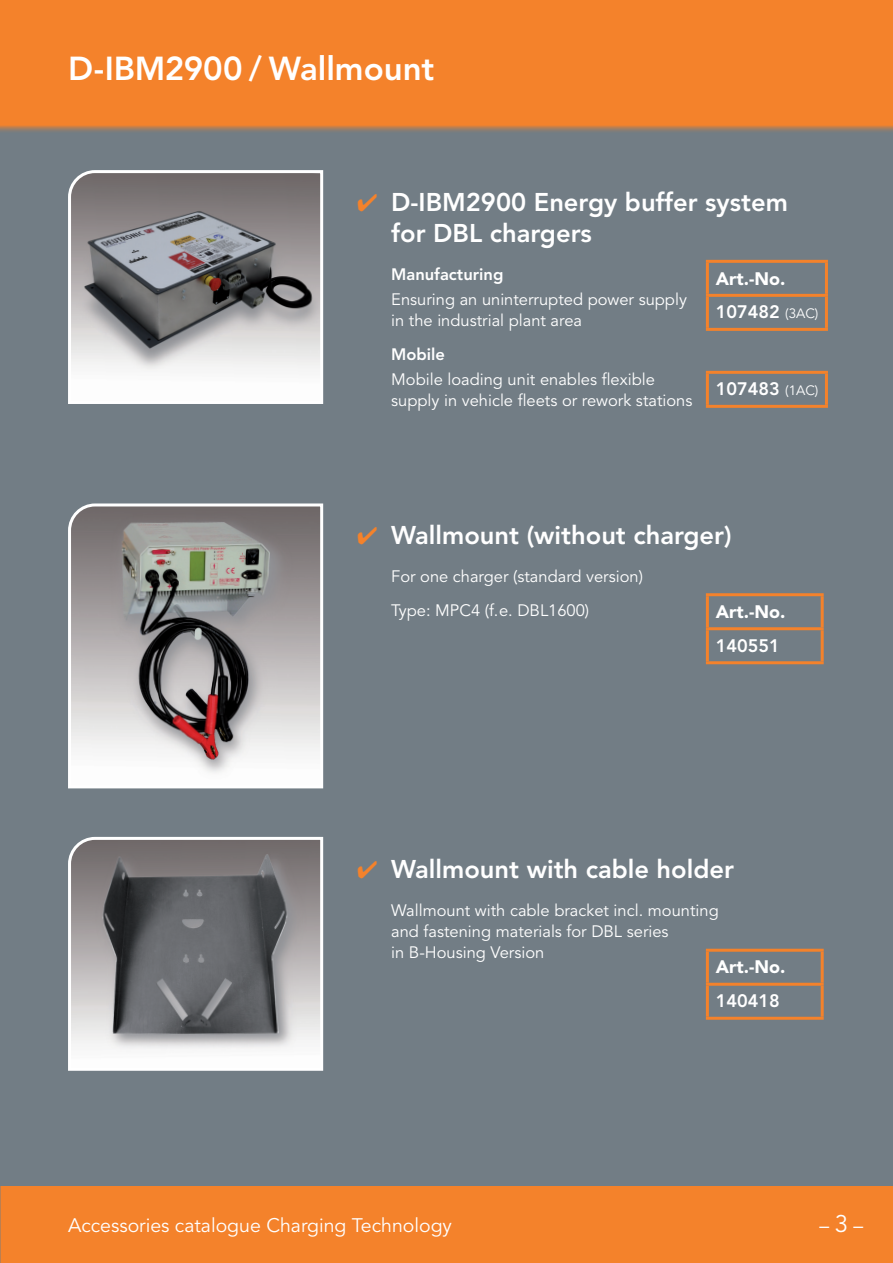
<style>
.page{position:relative;width:893px;height:1263px;background:#727d85}
.page>*{position:absolute;margin:0;border:0;box-sizing:border-box;transform-origin:0 0}
.Vorabtext{font:800 33px "Avenir LT Std";color:#fff}
.t1{font:800 25.5px/30.6px "Avenir LT Std";color:#fff}
.t2{font:19.5px "Avenir LT Std";color:#fff}
.t3{font:800 18px "Avenir LT Std";color:#fff}
.t4{font:900 18px "Avenir LT Std";color:#fff}
.Grundschrift{font:16.5px/21px "Avenir LT Std";color:#fff}
.Grundschrift-2{font:800 16.5px "Avenir LT Std";color:#fff}
.s1{color:#f4822b}
.s2{font-weight:400;font-size:13.5px}
.s3{font-size:24px}
</style>
<div class="page">
<div style="left:0;top:1186px;width:893px;height:77px;background:#f4822b"></div>
<div style="left:0;top:0;width:893px;height:134px;background:#f4822b"></div>
<svg style="left:68px;top:503px;width:256px;height:286px;background:#aaa6a5"></svg>
<svg style="left:68px;top:170px;width:256px;height:234px;background:#a5a3a4"></svg>
<svg style="left:68px;top:836px;width:256px;height:235px;background:#8e8d8f"></svg>
<hr style="left:706px;top:593px;width:118px;height:3px;background:#f4822b">
<hr style="left:706px;top:596px;width:3px;height:31px;background:#f4822b">
<hr style="left:821px;top:596px;width:3px;height:31px;background:#f4822b">
<hr style="left:706px;top:627px;width:118px;height:3px;background:#f4822b">
<hr style="left:706px;top:630px;width:3px;height:31px;background:#f4822b">
<hr style="left:821px;top:630px;width:3px;height:31px;background:#f4822b">
<hr style="left:706px;top:661px;width:118px;height:3px;background:#f4822b">
<hr style="left:706px;top:260px;width:122px;height:3px;background:#f4822b">
<hr style="left:706px;top:263px;width:3px;height:31px;background:#f4822b">
<hr style="left:825px;top:263px;width:3px;height:31px;background:#f4822b">
<hr style="left:706px;top:294px;width:122px;height:3px;background:#f4822b">
<hr style="left:706px;top:297px;width:3px;height:31px;background:#f4822b">
<hr style="left:825px;top:297px;width:3px;height:31px;background:#f4822b">
<hr style="left:706px;top:328px;width:122px;height:3px;background:#f4822b">
<hr style="left:706px;top:371px;width:122px;height:3px;background:#f4822b">
<hr style="left:706px;top:374px;width:3px;height:31px;background:#f4822b">
<hr style="left:825px;top:374px;width:3px;height:31px;background:#f4822b">
<hr style="left:706px;top:405px;width:122px;height:3px;background:#f4822b">
<hr style="left:706px;top:949px;width:118px;height:3px;background:#f4822b">
<hr style="left:706px;top:952px;width:3px;height:31px;background:#f4822b">
<hr style="left:821px;top:952px;width:3px;height:31px;background:#f4822b">
<hr style="left:706px;top:983px;width:118px;height:3px;background:#f4822b">
<hr style="left:706px;top:986px;width:3px;height:31px;background:#f4822b">
<hr style="left:821px;top:986px;width:3px;height:31px;background:#f4822b">
<hr style="left:706px;top:1017px;width:118px;height:3px;background:#f4822b">
<p class="Vorabtext" style="left:68px;top:49px;width:368px">D-IBM2900 / Wallmount</p>
<h1 class="Vorabtext" style="left:68px;top:49px;width:179px">Ladewagen</h1>
<p class="t1" style="left:391px;top:187px;width:398px;text-indent:-34px"><span class="s1">✔</span> D-IBM2900 Energy buffer system for DBL chargers</p>
<p class="Grundschrift-2" style="left:391px;top:264px;width:114px">Manufacturing</p>
<p class="Grundschrift" style="left:391px;top:289px;width:297px">Ensuring an uninterrupted power supply in the industrial plant area</p>
<p class="Grundschrift-2" style="left:391px;top:344px;width:55px">Mobile</p>
<p class="Grundschrift" style="left:391px;top:369px;width:303px">Mobile loading unit enables flexible supply in vehicle fleets or rework stations</p>
<p class="t4" style="left:716px;top:267px;width:71px">Art.-No.</p>
<p class="t3" style="left:716px;top:301px;width:104px">107482 <span class="s2">(3AC)</span></p>
<p class="t3" style="left:716px;top:378px;width:104px">107483 <span class="s2">(1AC)</span></p>
<p class="t1" style="left:357px;top:520px;width:376px"><span class="s1">✔</span> Wallmount (without charger)</p>
<p class="Grundschrift" style="left:391px;top:567px;width:253px">For one charger (standard version)</p>
<p class="Grundschrift" style="left:391px;top:600px;width:200px">Type: MPC4 (f.e. DBL1600)</p>
<p class="t4" style="left:716px;top:601px;width:71px">Art.-No.</p>
<p class="t3" style="left:716px;top:635px;width:65px">140551</p>
<p class="t1" style="left:357px;top:854px;width:378px"><span class="s1">✔</span> Wallmount with cable holder</p>
<p class="Grundschrift" style="left:391px;top:900px;width:329px">Wallmount with cable bracket incl. mounting and fastening materials for DBL series<br>in B-Housing Version</p>
<p class="t4" style="left:716px;top:956px;width:71px">Art.-No.</p>
<p class="t3" style="left:716px;top:990px;width:65px">140418</p>
<p class="t2" style="left:68px;top:1214px;width:385px">Accessories catalogue Charging Technology</p>
<p class="t2" style="left:819px;top:1214px;width:45px">– <span class="s3">3</span> –</p>
</div>
